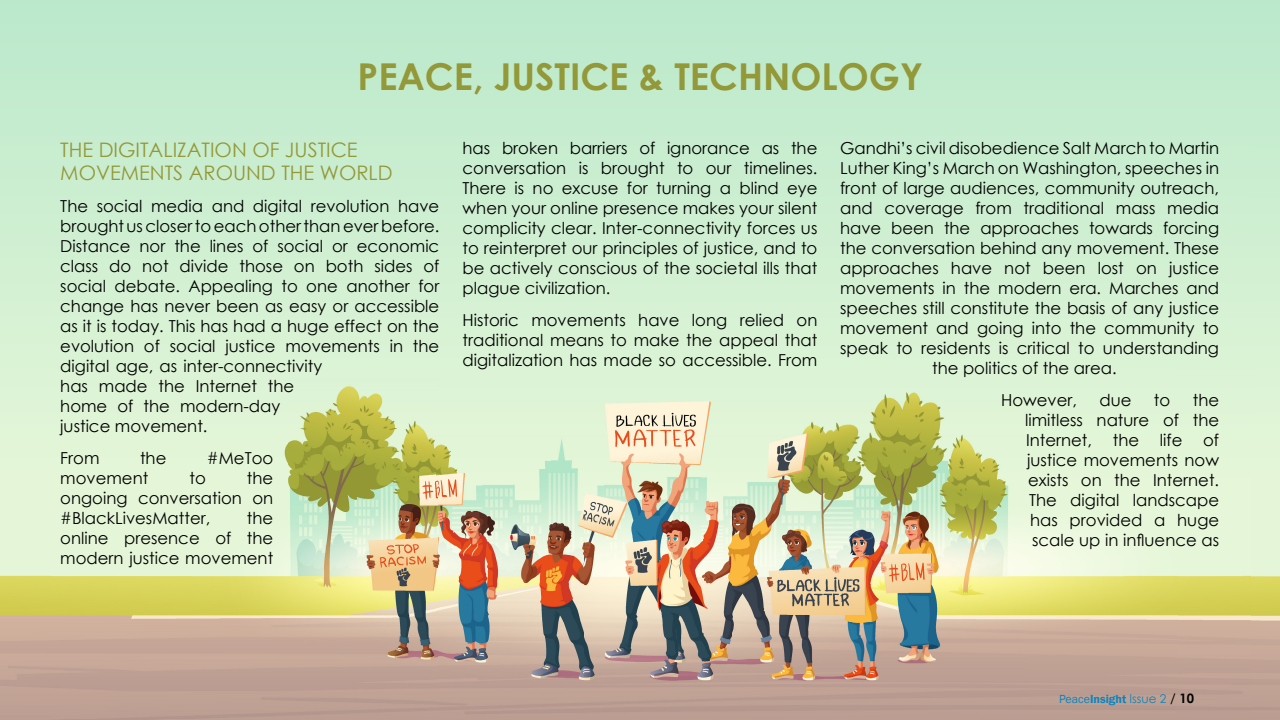
<style>
.page{position:relative;width:1280px;height:720px;background:#fff}
.page>*{position:absolute;margin:0;border:0;box-sizing:border-box;transform-origin:0 0}
.t1{font:700 37px "Century Gothic";color:#939838}
.t2{font:20px/23px "Century Gothic";color:#939838}
.t3{font:16.5px/20px "Century Gothic";color:#000;text-align:justify}
.t4{font:600 12px "Franklin Gothic";color:#0a84c0}
.s1{font-weight:400}
.s2{font-family:"Century Gothic";font-weight:400}
.s3{font-family:"Century Gothic";font-weight:400;font-size:13px;color:#000}
.s4{font-family:"Century Gothic";font-weight:700;font-size:13px;color:#000}
</style>
<div class="page">
<img style="left:0;top:0;width:1280px;height:720px">
<div style="left:263px;top:62px;width:755px;height:52px;background:#c2ebce"></div>
<h1 class="t1" style="left:358px;top:49px;width:567px">PEACE, JUSTICE &amp; TECHNOLOGY</h1>
<p class="t2" style="left:60px;top:138px;width:334px">THE DIGITALIZATION OF JUSTICE<br>MOVEMENTS AROUND THE WORLD</p>
<p class="t3" style="left:60px;top:196px;width:381px;text-align:left">The social media and digital revolution have brought us closer to each other than ever before.<br>Distance nor the lines of social or economic class do not divide those on both sides of social debate. Appealing to one another for change has never been as easy or accessible as it is today. This has had a huge effect on the evolution of social justice movements in the digital age, as inter-connectivity<br>has made the Internet the<br>home of the modern-day<br>justice movement.</p>
<p class="t3" style="left:60px;top:447px;width:41px">From</p>
<p class="t3" style="left:140px;top:447px;width:28px">the</p>
<p class="t3" style="left:207px;top:447px;width:68px">#MeToo</p>
<p class="t3" style="left:60px;top:467px;width:90px">movement</p>
<p class="t3" style="left:189px;top:467px;width:18px">to</p>
<p class="t3" style="left:60px;top:467px;width:215px;text-indent:187px">the ongoing conversation on #BlackLivesMatter,</p>
<p class="t3" style="left:60px;top:507px;width:215px;text-indent:187px">the online presence of the modern justice movement</p>
<p class="t3" style="left:463px;top:138px;width:356px">has broken barriers of ignorance as the conversation is brought to our timelines.<br>There is no excuse for turning a blind eye when your online presence makes your silent complicity clear. Inter-connectivity forces us to reinterpret our principles of justice, and to be actively conscious of the societal ills that plague civilization.</p>
<p class="t3" style="left:463px;top:310px;width:356px">Historic movements have long relied on traditional means to make the appeal that digitalization has made so accessible. From</p>
<p class="t3" style="left:840px;top:138px;width:381px">Gandhi’s civil disobedience Salt March to Martin</p>
<p class="t3" style="left:840px;top:158px;width:380px">Luther King’s March on Washington, speeches in</p>
<p class="t3" style="left:840px;top:178px;width:381px">front of large audiences, community outreach,</p>
<p class="t3" style="left:840px;top:198px;width:381px">and coverage from traditional mass media</p>
<p class="t3" style="left:840px;top:218px;width:381px">have been the approaches towards forcing</p>
<p class="t3" style="left:840px;top:238px;width:381px">the conversation behind any movement. These</p>
<p class="t3" style="left:840px;top:258px;width:381px">approaches have not been lost on justice</p>
<p class="t3" style="left:840px;top:278px;width:381px">movements in the modern era. Marches and</p>
<p class="t3" style="left:840px;top:298px;width:381px">speeches still constitute the basis of any justice</p>
<p class="t3" style="left:840px;top:318px;width:381px">movement and going into the community to</p>
<p class="t3" style="left:840px;top:338px;width:380px">speak to residents is critical to understanding</p>
<p class="t3" style="left:932px;top:358px;width:186px">the politics of the area.</p>
<p class="t3" style="left:1001px;top:390px;width:77px">However,</p>
<p class="t3" style="left:1099px;top:390px;width:34px">due</p>
<p class="t3" style="left:1154px;top:390px;width:18px">to</p>
<p class="t3" style="left:1025px;top:390px;width:196px;text-indent:168px">the limitless nature of the Internet,</p>
<p class="t3" style="left:1027px;top:430px;width:194px;text-align:right">of<br>justice movements now exists on the Internet.<br>The digital landscape has provided a huge scale up in influence as</p>
<p class="t3" style="left:1113px;top:430px;width:28px">the</p>
<p class="t3" style="left:1160px;top:430px;width:24px">life</p>
<p class="t4" style="left:1059px;top:691px;width:137px"><span class="s1">Peace</span>Insight <span class="s2">Issue 2</span> <span class="s3">/</span> <span class="s4">10</span></p>
</div>
